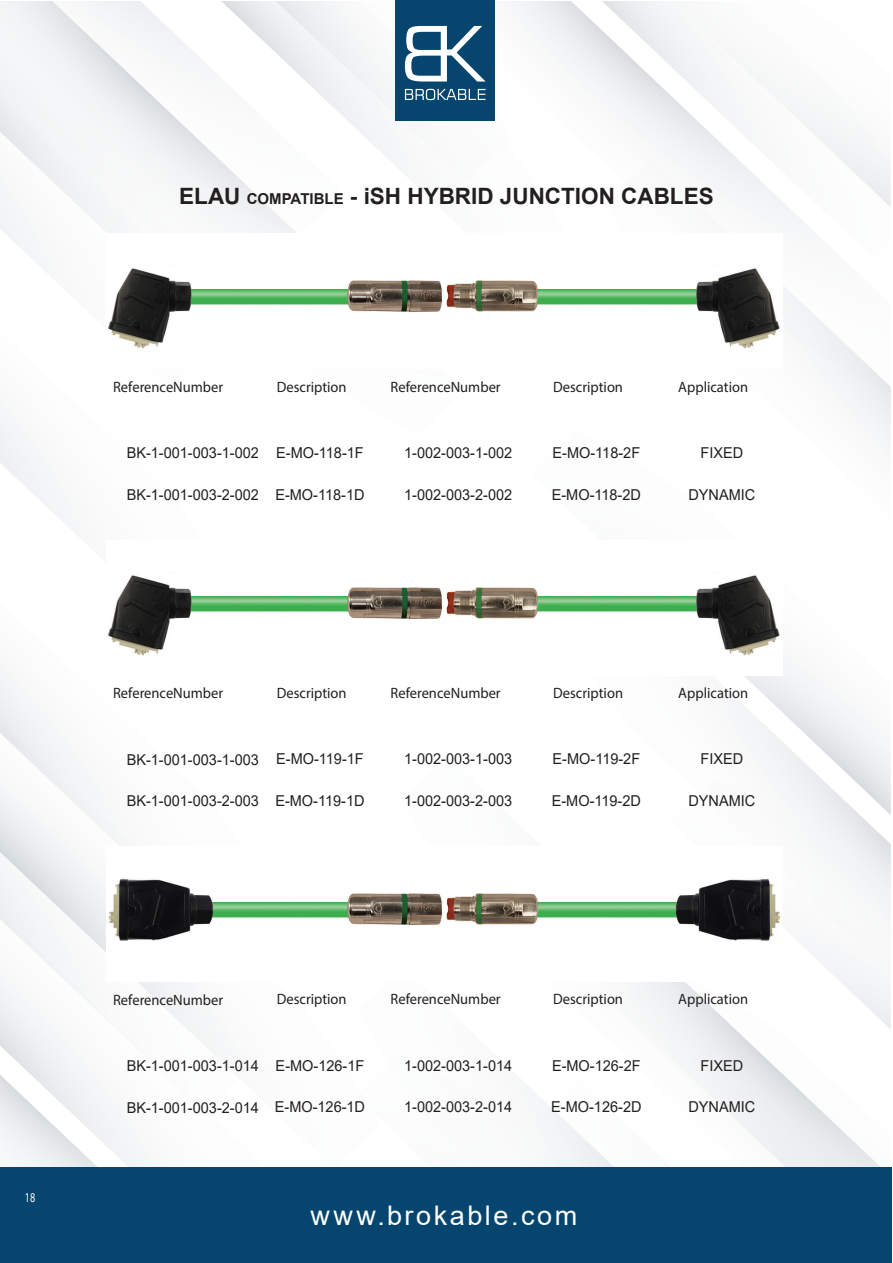
<style>
.page{position:relative;width:893px;height:1263px;background:#fff}
.page>*{position:absolute;margin:0;border:0;box-sizing:border-box;transform-origin:0 0}
.t1{font:27px "Arial";letter-spacing:.095em;color:#fff}
.t2{font:700 22.5px "Arial";color:#231f20}
.t3{font:15px "Arial";color:#231f20}
.t4{font:900 15px "Frutiger LT Std";color:#231f20}
.t5{font:900 condensed 13.5px "Frutiger LT Std";color:#fff;scale:.75 1}
.s1{font-size:15px}
</style>
<div class="page">
<svg style="left:736px;top:661px;width:154px;height:94px"></svg>
<svg style="left:576px;top:1px;width:94px;height:150px"></svg>
<svg style="left:760px;top:208px;width:131px;height:239px"></svg>
<svg style="left:0;top:434px;width:63px;height:87px"></svg>
<svg style="left:0;top:1112px;width:355px;height:56px"></svg>
<svg style="left:287px;top:1px;width:289px;height:232px"></svg>
<svg style="left:670px;top:12px;width:221px;height:196px"></svg>
<svg style="left:401px;top:755px;width:490px;height:413px"></svg>
<svg style="left:0;top:672px;width:87px;height:115px"></svg>
<svg style="left:0;top:1px;width:287px;height:258px"></svg>
<svg style="left:0;top:787px;width:216px;height:325px"></svg>
<svg style="left:272px;top:1px;width:240px;height:181px"></svg>
<div style="left:0;top:1168px;width:892px;height:95px;background:#06456d"></div>
<img style="left:106px;top:234px;width:676px;height:135px">
<img style="left:106px;top:846px;width:676px;height:135px">
<img style="left:108px;top:575px;width:674px;height:100px">
<p class="t5" style="left:25px;top:1189px;width:15px">18</p>
<h2 class="t2" style="left:179px;top:180px;width:536px">ELAU <span class="s1">COMPATIBLE</span> - iSH HYBRID JUNCTION CABLES</h2>
<p class="t4" style="left:113px;top:378px;width:112px">ReferenceNumber</p>
<p class="t4" style="left:277px;top:378px;width:71px">Description</p>
<p class="t4" style="left:391px;top:378px;width:112px">ReferenceNumber</p>
<p class="t4" style="left:553px;top:378px;width:71px">Description</p>
<p class="t4" style="left:678px;top:378px;width:71px">Application</p>
<p class="t3" style="left:127px;top:443px;width:239px">BK-1-001-003-1-002 E-MO-118-1F</p>
<p class="t3" style="left:404px;top:443px;width:110px">1-002-003-1-002</p>
<p class="t3" style="left:553px;top:443px;width:89px">E-MO-118-2F</p>
<p class="t3" style="left:700px;top:443px;width:44px">FIXED</p>
<p class="t3" style="left:127px;top:485px;width:239px">BK-1-001-003-2-002 E-MO-118-1D</p>
<p class="t3" style="left:404px;top:484px;width:110px">1-002-003-2-002</p>
<p class="t3" style="left:552px;top:484px;width:91px">E-MO-118-2D</p>
<p class="t3" style="left:688px;top:484px;width:68px">DYNAMIC</p>
<p class="t4" style="left:113px;top:684px;width:112px">ReferenceNumber</p>
<p class="t4" style="left:277px;top:684px;width:71px">Description</p>
<p class="t4" style="left:391px;top:684px;width:112px">ReferenceNumber</p>
<p class="t4" style="left:553px;top:684px;width:71px">Description</p>
<p class="t4" style="left:678px;top:684px;width:71px">Application</p>
<p class="t3" style="left:127px;top:749px;width:239px">BK-1-001-003-1-003 E-MO-119-1F</p>
<p class="t3" style="left:404px;top:749px;width:110px">1-002-003-1-003</p>
<p class="t3" style="left:553px;top:749px;width:89px">E-MO-119-2F</p>
<p class="t3" style="left:700px;top:749px;width:44px">FIXED</p>
<p class="t3" style="left:127px;top:791px;width:239px">BK-1-001-003-2-003 E-MO-119-1D</p>
<p class="t3" style="left:404px;top:791px;width:110px">1-002-003-2-003</p>
<p class="t3" style="left:552px;top:791px;width:91px">E-MO-119-2D</p>
<p class="t3" style="left:688px;top:791px;width:68px">DYNAMIC</p>
<p class="t4" style="left:113px;top:990px;width:112px">ReferenceNumber</p>
<p class="t4" style="left:277px;top:990px;width:71px">Description</p>
<p class="t4" style="left:391px;top:990px;width:112px">ReferenceNumber</p>
<p class="t4" style="left:553px;top:990px;width:71px">Description</p>
<p class="t4" style="left:678px;top:990px;width:71px">Application</p>
<p class="t3" style="left:127px;top:1055px;width:239px">BK-1-001-003-1-014 E-MO-126-1F</p>
<p class="t3" style="left:404px;top:1055px;width:110px">1-002-003-1-014</p>
<p class="t3" style="left:552px;top:1055px;width:90px">E-MO-126-2F</p>
<p class="t3" style="left:700px;top:1055px;width:44px">FIXED</p>
<p class="t3" style="left:127px;top:1097px;width:240px">BK-1-001-003-2-014 E-MO-126-1D</p>
<p class="t3" style="left:404px;top:1097px;width:110px">1-002-003-2-014</p>
<p class="t3" style="left:551px;top:1097px;width:92px">E-MO-126-2D</p>
<p class="t3" style="left:688px;top:1097px;width:68px">DYNAMIC</p>
<h1 class="t1" style="left:310px;top:1197px;width:268px">www.brokable.com</h1>
</div>
